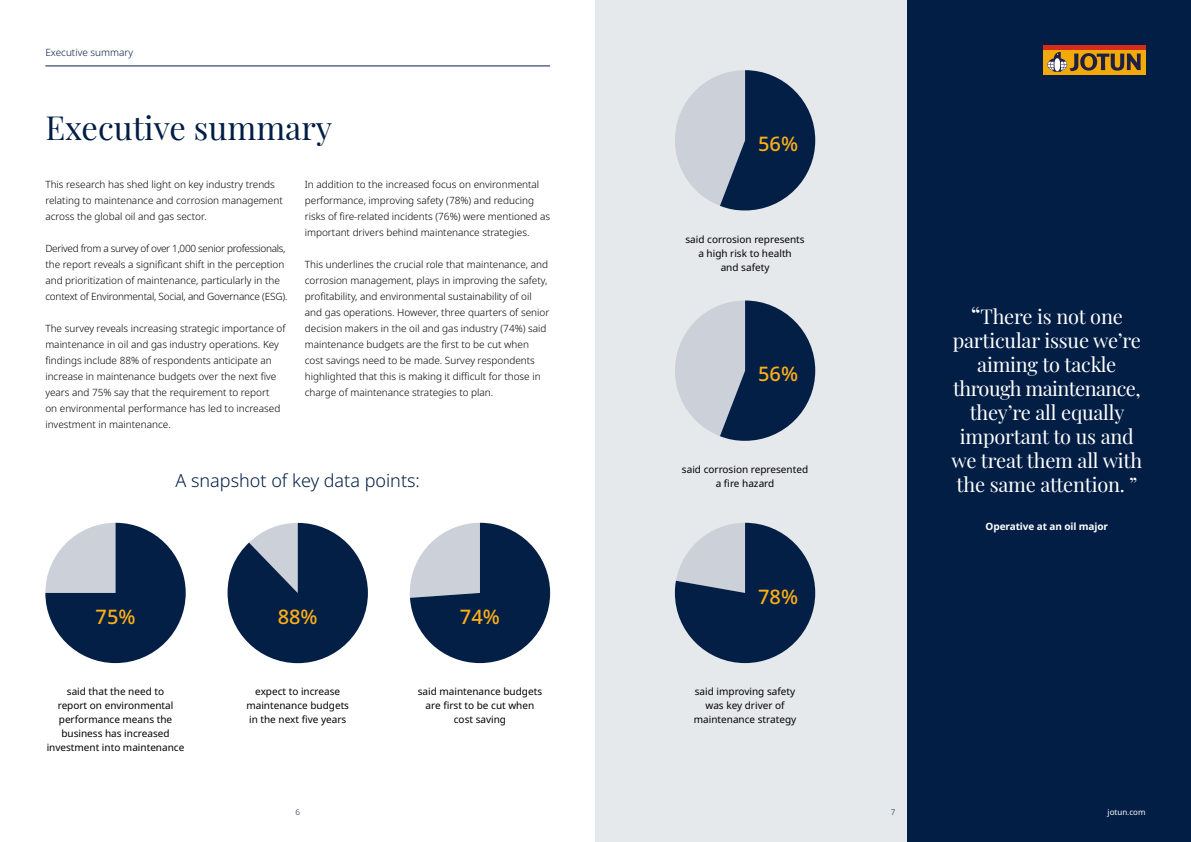
<style>
.page{position:relative;width:1191px;height:842px;background:#fff}
.page>*{position:absolute;margin:0;border:0;box-sizing:border-box;transform-origin:0 0}
.t1{font:32.5px "Playfair Display";color:#031e45}
.t2{font:20px/24px "Playfair Display";letter-spacing:-.01em;color:#fff;text-align:center}
.t3{font:500 20px "Noto Sans";color:#fcaf17}
.t4{font:300 18px "Noto Sans";color:#031e45}
.t5{font:300 10px/16px "Noto Sans";color:#000}
.t6{font:10px/14px "Noto Sans";color:#000;text-align:center}
.t7{font:300 10px/16px "Noto Sans";letter-spacing:-.02em;color:#000}
.t8{font:700 10px "Noto Sans";letter-spacing:-.01em;color:#fff}
.t9{font:300 10px "Noto Sans";color:#031e45}
.t10{font:8px "Noto Sans";color:#fff}
.t11{font:300 8px "Noto Sans";color:#031e45}
.s1{font-size:24px}
</style>
<div class="page">
<div style="left:595px;top:0;width:596px;height:842px;background:#e6e9ec"></div>
<div style="left:907px;top:0;width:284px;height:842px;background:#031e45"></div>
<svg style="left:45px;top:523px;width:141px;height:140px"></svg>
<svg style="left:227px;top:523px;width:141px;height:140px"></svg>
<svg style="left:409px;top:523px;width:141px;height:140px"></svg>
<svg style="left:675px;top:70px;width:140px;height:140px"></svg>
<svg style="left:675px;top:300px;width:140px;height:141px"></svg>
<svg style="left:675px;top:523px;width:140px;height:140px"></svg>
<hr style="left:45px;top:66px;width:505px;height:1px;background:#031e45">
<div style="left:1043px;top:49px;width:102px;height:26px;background:#f1aa09"></div>
<hr style="left:1043px;top:45px;width:102px;height:4px;background:#d52d19">
<svg style="left:1047px;top:52px;width:93px;height:20px"></svg>
<p class="t9" style="left:45px;top:45px;width:89px">Executive summary</p>
<p class="t1" style="left:45px;top:102px;width:288px">Executive summary</p>
<p class="t5" style="left:45px;top:177px;width:239px">This research has shed light on key industry trends relating to maintenance and corrosion management across the global oil and gas sector.</p>
<p class="t7" style="left:45px;top:241px;width:243px">Derived from a survey of over 1,000 senior professionals, the report reveals a significant shift in the perception and prioritization of maintenance, particularly in the context of Environmental, Social, and Governance (ESG).</p>
<p class="t5" style="left:45px;top:321px;width:242px">The survey reveals increasing strategic importance of maintenance in oil and gas industry operations. Key findings include 88% of respondents anticipate an increase in maintenance budgets over the next five years and 75% say that the requirement to report<br>on environmental performance has led to increased investment in maintenance.</p>
<p class="t5" style="left:305px;top:177px;width:247px">In addition to the increased focus on environmental performance, improving safety (78%) and reducing risks of fire-related incidents (76%) were mentioned as important drivers behind maintenance strategies.</p>
<p class="t5" style="left:305px;top:257px;width:246px">This underlines the crucial role that maintenance, and corrosion management, plays in improving the safety, profitability, and environmental sustainability of oil and gas operations. However, three quarters of senior decision makers in the oil and gas industry (74%) said maintenance budgets are the first to be cut when cost savings need to be made. Survey respondents highlighted that this is making it difficult for those in charge of maintenance strategies to plan.</p>
<p class="t4" style="left:175px;top:467px;width:246px">A snapshot of key data points:</p>
<p class="t3" style="left:96px;top:602px;width:41px">75%</p>
<p class="t3" style="left:278px;top:602px;width:41px">88%</p>
<p class="t3" style="left:460px;top:602px;width:41px">74%</p>
<p class="t6" style="left:47px;top:685px;width:139px">said that the need to<br>report on environmental performance means the business has increased investment into maintenance</p>
<p class="t6" style="left:246px;top:685px;width:104px">expect to increase maintenance budgets in the next five years</p>
<p class="t6" style="left:418px;top:685px;width:126px">said maintenance budgets are first to be cut when cost saving</p>
<p class="t3" style="left:758px;top:130px;width:41px">56%</p>
<p class="t6" style="left:685px;top:232px;width:121px">said corrosion represents a high risk to health<br>and safety</p>
<p class="t3" style="left:758px;top:360px;width:41px">56%</p>
<p class="t6" style="left:682px;top:462px;width:128px">said corrosion represented a fire hazard</p>
<p class="t3" style="left:758px;top:582px;width:41px">78%</p>
<p class="t6" style="left:694px;top:685px;width:104px">said improving safety was key driver of maintenance strategy</p>
<p class="t11" style="left:295px;top:806px;width:6px">6</p>
<p class="t11" style="left:891px;top:806px;width:6px">7</p>
<p class="t2" style="left:970px;top:302px;width:153px"><span class="s1">“</span>There is not one</p>
<p class="t2" style="left:952px;top:326px;width:190px">particular issue we’re aiming to tackle through maintenance, they’re all equally</p>
<p class="t2" style="left:951px;top:422px;width:192px">important to us and we treat them all with the same attention. ”</p>
<p class="t8" style="left:985px;top:519px;width:124px">Operative at an oil major</p>
<p class="t10" style="left:1107px;top:806px;width:39px">jotun.com</p>
</div>
